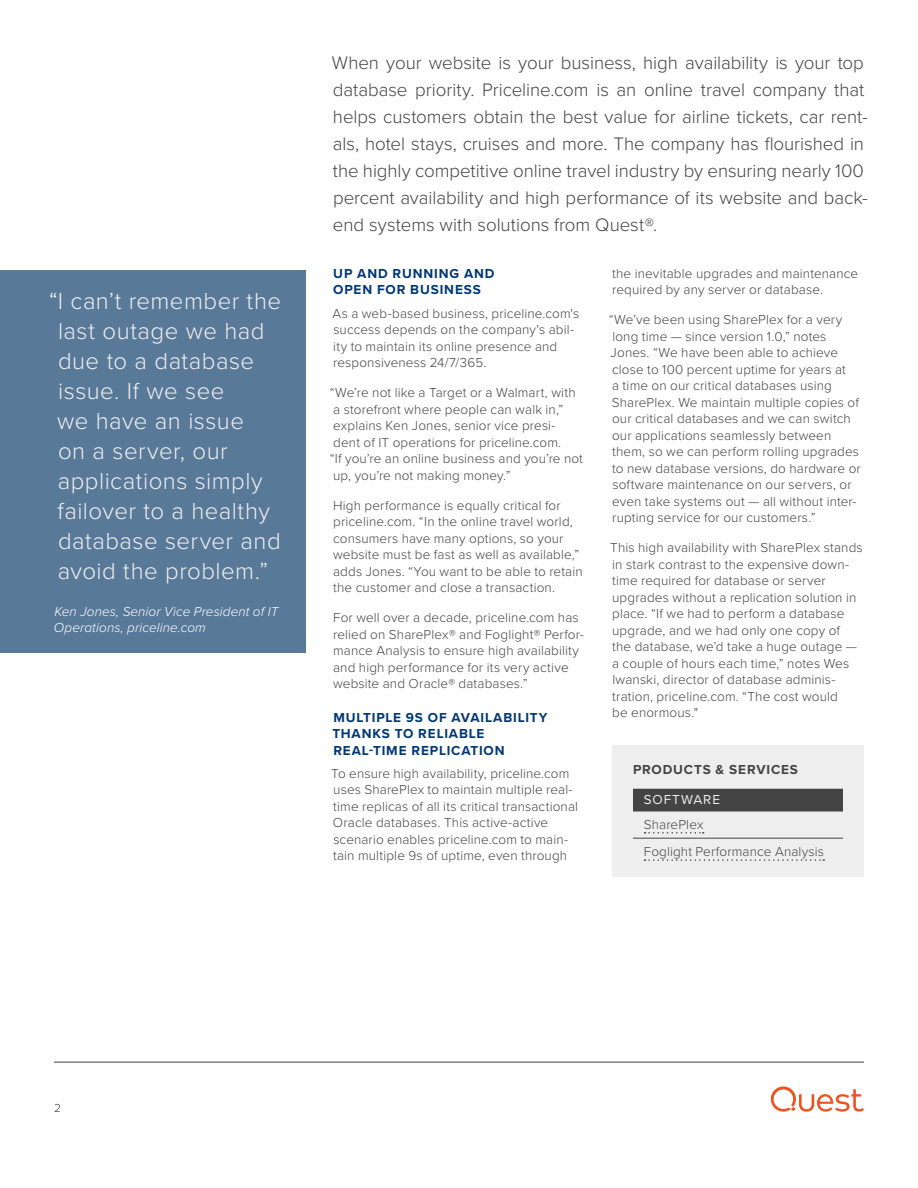
<style>
.page{position:relative;width:918px;height:1188px;background:#fff}
.page>*{position:absolute;margin:0;border:0;box-sizing:border-box;transform-origin:0 0}
.t1{font:300 24px/30px "Proxima Nova";letter-spacing:.02em;color:#eee}
.t2{font:300 18.75px/27px "Proxima Nova";letter-spacing:-.005em;color:#444}
.t3{font:300 13.5px/16.5px "Proxima Nova";letter-spacing:.01em;color:#444}
.t4{font:700 13.5px/16.5px "Proxima Nova";letter-spacing:.065em;color:#003876}
.t5{font:italic 300 13.5px/16.2px "Proxima Nova";letter-spacing:.005em;color:#fff}
.t6{font:700 13.5px "Proxima Nova";letter-spacing:.065em;color:#444}
.t7{font:13.5px "Proxima Nova";letter-spacing:.07em;color:#eee}
.t8{font:300 12px "Proxima Nova";color:#444}
.s1{color:#fff}
</style>
<div class="page">
<hr style="left:54px;top:1062px;width:810px;height:1px;background:#444">
<svg style="left:771px;top:1086px;width:93px;height:26px"></svg>
<div style="left:612px;top:746px;width:252px;height:131px;background:#eee"></div>
<div style="left:633px;top:789px;width:210px;height:22px;background:#444"></div>
<svg style="left:645px;top:832px;width:59px;height:2px"></svg>
<hr style="left:633px;top:838px;width:210px;height:1px;background:#444">
<svg style="left:645px;top:859px;width:179px;height:2px"></svg>
<div style="left:0;top:270px;width:306px;height:382px;background:#597999"></div>
<h1 class="t1" style="left:57px;top:285px;width:225px;text-indent:-8px"><span class="s1">“</span>I can’t remember the last outage we had due to a database issue. If we see<br>we have an issue<br>on a server, our applications simply failover to a healthy database server and avoid the problem.”</h1>
<p class="t5" style="left:54px;top:602px;width:226px">Ken Jones, Senior Vice President of IT<br>Operations, priceline.com</p>
<p class="t2" style="left:332px;top:48px;width:537px">When your website is your business, high availability is your top database priority. Priceline.com is an online travel company that helps customers obtain the best value for airline tickets, car rent&shy;als, hotel stays, cruises and more. The company has flourished in the highly competitive online travel industry by ensuring nearly 100 percent availability and high performance of its website and back&shy;end systems with solutions from Quest®.</p>
<p class="t4" style="left:333px;top:265px;width:163px">UP AND RUNNING AND<br>OPEN FOR BUSINESS</p>
<p class="t3" style="left:333px;top:304px;width:248px">As a web-based business, priceline.com's success depends on the company's abil&shy;ity to maintain its online presence and responsiveness 24/7/365.</p>
<p class="t3" style="left:330px;top:384px;width:255px">“We’re not like a Target or a Walmart, with a storefront where people can walk in,” explains Ken Jones, senior vice presi-<br>dent of IT operations for priceline.com.<br>“If you’re an online business and you’re not up, you’re not making money.”</p>
<p class="t3" style="left:333px;top:496px;width:251px">High performance is equally critical for priceline.com. “In the online travel world, consumers have many options, so your website must be fast as well as available,” adds Jones. “You want to be able to retain the customer and close a transaction.</p>
<p class="t3" style="left:333px;top:609px;width:252px">For well over a decade, priceline.com has relied on SharePlex® and Foglight® Perfor&shy;mance Analysis to ensure high availability and high performance for its very active website and Oracle® databases.”</p>
<p class="t4" style="left:332px;top:708px;width:217px">MULTIPLE 9S OF AVAILABILITY<br>THANKS TO RELIABLE<br>REAL-TIME REPLICATION</p>
<p class="t3" style="left:331px;top:764px;width:248px">To ensure high availability, priceline.com uses SharePlex to maintain multiple real&shy;time replicas of all its critical transactional Oracle databases. This active-active scenario enables priceline.com to main&shy;tain multiple 9s of uptime, even through</p>
<p class="t3" style="left:612px;top:264px;width:247px">the inevitable upgrades and maintenance required by any server or database.</p>
<p class="t3" style="left:609px;top:311px;width:254px">“We’ve been using SharePlex for a very long time — since version 1.0,” notes Jones. “We have been able to achieve close to 100 percent uptime for years at<br>a time on our critical databases using SharePlex. We maintain multiple copies of our critical databases and we can switch our applications seamlessly between them, so we can perform rolling upgrades to new database versions, do hardware or software maintenance on our servers, or even take systems out — all without inter&shy;rupting service for our customers.”</p>
<p class="t3" style="left:610px;top:539px;width:254px">This high availability with SharePlex stands in stark contrast to the expensive down&shy;time required for database or server upgrades without a replication solution in place. “If we had to perform a database upgrade, and we had only one copy of<br>the database, we’d take a huge outage — a couple of hours each time,” notes Wes Iwanski, director of database adminis&shy;tration, priceline.com. “The cost would<br>be enormous."</p>
<p class="t6" style="left:633px;top:760px;width:167px">PRODUCTS &amp; SERVICES</p>
<p class="t7" style="left:644px;top:790px;width:78px">SOFTWARE</p>
<p class="t3" style="left:644px;top:810px;width:182px;line-height:27.3px">SharePlex<br>Foglight Performance Analysis</p>
<p class="t8" style="left:54px;top:1099px;width:8px">2</p>
</div>
